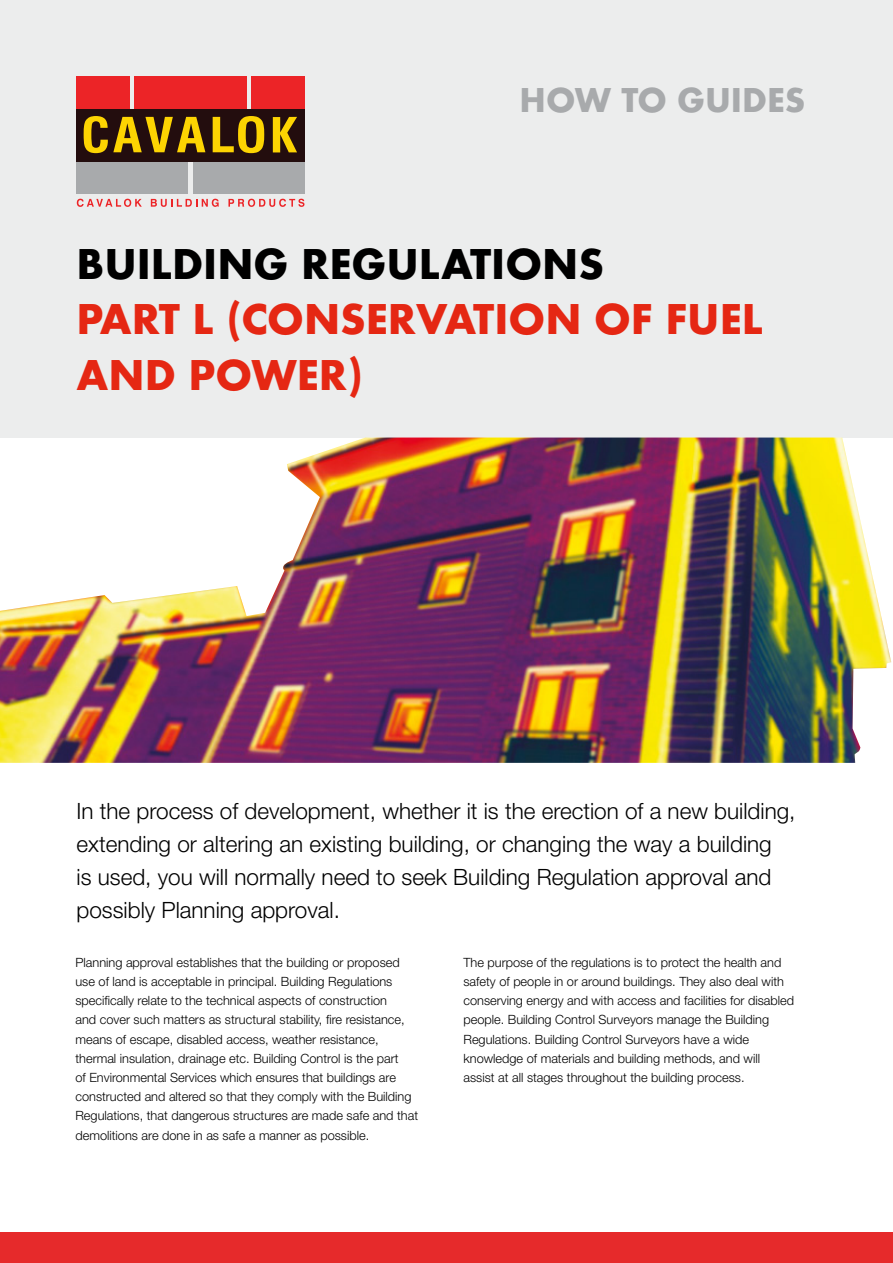
<style>
.page{position:relative;width:893px;height:1263px;background:#fff}
.page>*{position:absolute;margin:0;border:0;box-sizing:border-box;transform-origin:0 0}
.t1{font:45px/55.5px "Futura Bld";color:#e52713}
.t2{font:45px "Futura Bld";color:#000}
.t3{font:36px "Futura Bld";color:#a8aaac}
.t4{font:300 22.5px/33px "Helvetica Neue";color:#000}
.t5{font:300 12.75px/19.2px "Helvetica Neue";color:#000}
</style>
<div class="page">
<div style="left:0;top:0;width:893px;height:437px;background:#eceded"></div>
<img style="left:0;top:437px;width:891px;height:326px">
<div style="left:77px;top:161px;width:111px;height:32px;background:#a8aaac"></div>
<div style="left:193px;top:161px;width:112px;height:32px;background:#a8aaac"></div>
<div style="left:77px;top:77px;width:53px;height:32px;background:#ec2427"></div>
<div style="left:134px;top:77px;width:113px;height:32px;background:#ec2427"></div>
<div style="left:251px;top:77px;width:54px;height:32px;background:#ec2427"></div>
<div style="left:77px;top:109px;width:228px;height:52px;background:#230d0e"></div>
<svg style="left:84px;top:116px;width:121px;height:37px"></svg>
<svg style="left:213px;top:116px;width:51px;height:37px"></svg>
<svg style="left:273px;top:117px;width:24px;height:35px"></svg>
<svg style="left:77px;top:199px;width:65px;height:8px"></svg>
<svg style="left:151px;top:199px;width:68px;height:8px"></svg>
<svg style="left:228px;top:199px;width:76px;height:8px"></svg>
<div style="left:0;top:1233px;width:893px;height:30px;background:#e62a2b"></div>
<h2 class="t3" style="left:520px;top:76px;width:287px">HOW TO GUIDES</h2>
<h1 class="t2" style="left:77px;top:234px;width:282px">BUI LDI NG REGU</h1>
<h1 class="t2" style="left:419px;top:234px;width:183px">LATIONS</h1>
<h1 class="t1" style="left:77px;top:295px;width:688px">PART L (CONSERVATION OF FUEL<br>AND POWER</h1>
<h1 class="t1" style="left:347px;top:351px;width:17px">)</h1>
<p class="t4" style="left:77px;top:794px;width:720px">In the process of development, whether it is the erection of a new building, extending or altering an existing building, or changing the way a building<br>is used, you will normally need to seek Building Regulation approval and possibly Planning approval.</p>
<p class="t5" style="left:75px;top:952px;width:344px">Planning approval establishes that the building or proposed use of land is acceptable in principal. Building Regulations specifically relate to the technical aspects of construction<br>and cover such matters as structural stability, fire resistance, means of escape, disabled access, weather resistance, thermal insulation, drainage etc. Building Control is the part<br>of Environmental Services which ensures that buildings are constructed and altered so that they comply with the Building Regulations, that dangerous structures are made safe and that demolitions are done in as safe a manner as possible.</p>
<p class="t5" style="left:463px;top:952px;width:332px">The purpose of the regulations is to protect the health and safety of people in or around buildings. They also deal with conserving energy and with access and facilities for disabled people. Building Control Surveyors manage the Building Regulations. Building Control Surveyors have a wide knowledge of materials and building methods, and will assist at all stages throughout the building process.</p>
</div>
